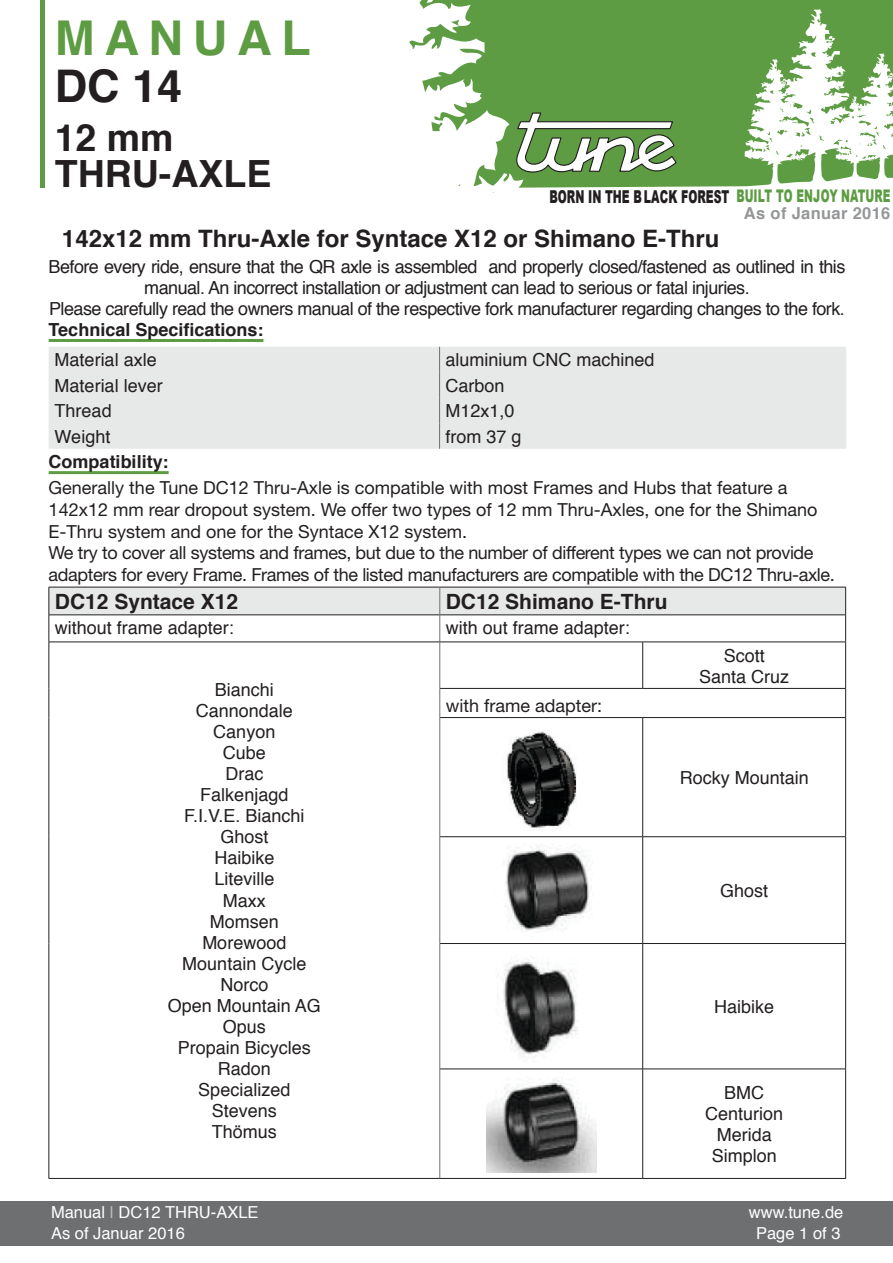
<style>
.page{position:relative;width:893px;height:1263px;background:#fff}
.page>*{position:absolute;margin:0;border:0;box-sizing:border-box;transform-origin:0 0}
.t1{font:700 48px "Helvetica";letter-spacing:.2em;color:#5d9c43}
.t2{font:700 45px "Helvetica";color:#231f20}
.t3{font:700 37.5px/36px "Helvetica";color:#231f20}
.t4{font:700 24px "Helvetica";color:#231f20}
.t5{font:700 21px "Helvetica";color:#231f20}
.t6{font:18px/21.6px "Helvetica Neue";color:#231f20}
.t7{font:18px/21px "Helvetica";color:#231f20;text-align:center}
.t8{font:18px/21px "Helvetica";letter-spacing:-.03em;color:#231f20;text-align:center}
.t9{font:700 18px "Helvetica";color:#231f20}
.t10{font:900 17.7px "Arial";color:#231f20;scale:.61 1}
.t11{font:16.5px "Helvetica";color:#fff}
.t12{font:700 16.5px "Helvetica";letter-spacing:.02em;color:#949698}
.s1{font-size:17.4px;color:#5d9c43}
.s2{color:#bcbec0}
</style>
<div class="page">
<div style="left:0;top:1201px;width:893px;height:44px;background:#6d6f71"></div>
<hr style="left:49px;top:339px;width:214px;height:3px;background:#5d9c43">
<hr style="left:49px;top:471px;width:120px;height:3px;background:#5d9c43">
<div style="left:49px;top:347px;width:797px;height:102px;background:#e7e8e8"></div>
<svg style="left:439px;top:347px;width:1px;height:102px"></svg>
<hr style="left:845px;top:642px;width:1px;height:46px;background:#231f20">
<svg style="left:845px;top:689px;width:1px;height:28px"></svg>
<hr style="left:845px;top:718px;width:1px;height:118px;background:#231f20">
<hr style="left:845px;top:837px;width:1px;height:106px;background:#231f20">
<hr style="left:845px;top:944px;width:1px;height:125px;background:#231f20">
<hr style="left:845px;top:1069px;width:1px;height:109px;background:#231f20">
<hr style="left:440px;top:1178px;width:203px;height:1px;background:#231f20">
<hr style="left:643px;top:1178px;width:203px;height:1px;background:#231f20">
<hr style="left:642px;top:642px;width:1px;height:46px;background:#231f20">
<hr style="left:440px;top:688px;width:203px;height:1px;background:#231f20">
<hr style="left:643px;top:688px;width:203px;height:1px;background:#231f20">
<hr style="left:440px;top:717px;width:203px;height:1px;background:#231f20">
<hr style="left:643px;top:717px;width:203px;height:1px;background:#231f20">
<hr style="left:642px;top:718px;width:1px;height:118px;background:#231f20">
<hr style="left:440px;top:836px;width:203px;height:1px;background:#231f20">
<hr style="left:643px;top:836px;width:203px;height:1px;background:#231f20">
<hr style="left:642px;top:837px;width:1px;height:106px;background:#231f20">
<hr style="left:440px;top:943px;width:203px;height:1px;background:#231f20">
<hr style="left:643px;top:943px;width:203px;height:1px;background:#231f20">
<hr style="left:642px;top:944px;width:1px;height:125px;background:#231f20">
<hr style="left:440px;top:1069px;width:203px;height:1px;background:#231f20">
<hr style="left:643px;top:1069px;width:203px;height:1px;background:#231f20">
<hr style="left:642px;top:1069px;width:1px;height:109px;background:#231f20">
<hr style="left:440px;top:642px;width:203px;height:1px;background:#231f20">
<hr style="left:643px;top:642px;width:203px;height:1px;background:#231f20">
<svg style="left:49px;top:587px;width:797px;height:55px"></svg>
<hr style="left:49px;top:642px;width:391px;height:1px;background:#231f20">
<hr style="left:49px;top:642px;width:1px;height:46px;background:#231f20">
<svg style="left:49px;top:688px;width:1px;height:29px"></svg>
<hr style="left:49px;top:717px;width:1px;height:120px;background:#231f20">
<hr style="left:49px;top:837px;width:1px;height:106px;background:#231f20">
<hr style="left:49px;top:943px;width:1px;height:126px;background:#231f20">
<hr style="left:49px;top:1069px;width:1px;height:109px;background:#231f20">
<hr style="left:440px;top:642px;width:1px;height:46px;background:#6d6f71">
<svg style="left:440px;top:688px;width:1px;height:29px"></svg>
<hr style="left:440px;top:717px;width:1px;height:120px;background:#6d6f71">
<hr style="left:440px;top:837px;width:1px;height:106px;background:#6d6f71">
<hr style="left:440px;top:943px;width:1px;height:126px;background:#6d6f71">
<hr style="left:440px;top:1069px;width:1px;height:109px;background:#6d6f71">
<hr style="left:49px;top:1178px;width:391px;height:1px;background:#231f20">
<img style="left:505px;top:730px;width:72px;height:101px">
<img style="left:505px;top:846px;width:85px;height:85px">
<img style="left:496px;top:961px;width:81px;height:96px">
<img style="left:486px;top:1079px;width:110px;height:93px">
<svg style="left:409px;top:0;width:114px;height:193px"></svg>
<svg style="left:500px;top:8px;width:393px;height:185px"></svg>
<hr style="left:41px;top:0;width:4px;height:188px;background:#5d9c43">
<h1 class="t1" style="left:55px;top:-1px;width:257px">MANUAL</h1>
<h2 class="t2" style="left:55px;top:50px;width:129px">DC 14</h2>
<h3 class="t3" style="left:55px;top:120px;width:218px">12 mm<br>THRU-AXLE</h3>
<p class="t10" style="left:549px;top:184px;width:561px">BORN IN THE B LACK FOREST <span class="s1">BUILT TO ENJOY NATURE</span></p>
<p class="t12" style="left:744px;top:200px;width:148px">As of Januar 2016</p>
<h3 class="t4" style="left:62px;top:220px;width:659px">142x12 mm Thru-Axle for Syntace X12 or Shimano E-Thru</h3>
<p class="t8" style="left:49px;top:256px;width:798px">Before every ride, ensure that the QR axle is assembled and properly closed/fastened as outlined in this manual. An incorrect installation or adjustment can lead to serious or fatal injuries.<br>Please carefully read the owners manual of the respective fork manufacturer regarding changes to the fork.</p>
<p class="t9" style="left:49px;top:315px;width:216px">Technical Specifications:</p>
<p class="t7" style="left:55px;top:350px;width:104px">Material axle</p>
<p class="t7" style="left:446px;top:350px;width:211px">aluminium CNC machined</p>
<p class="t7" style="left:55px;top:375px;width:110px">Material lever</p>
<p class="t7" style="left:446px;top:375px;width:61px">Carbon</p>
<p class="t7" style="left:55px;top:401px;width:59px">Thread</p>
<p class="t7" style="left:446px;top:401px;width:71px">M12x1,0</p>
<p class="t7" style="left:55px;top:426px;width:57px">Weight</p>
<p class="t7" style="left:446px;top:426px;width:78px">from 37 g</p>
<p class="t9" style="left:49px;top:447px;width:121px">Compatibility:</p>
<p class="t6" style="left:49px;top:478px;width:788px">Generally the Tune DC12 Thru-Axle is compatible with most Frames and Hubs that feature a 142x12 mm rear dropout system. We offer two types of 12 mm Thru-Axles, one for the Shimano E-Thru system and one for the Syntace X12 system.<br>We try to cover all systems and frames, but due to the number of different types we can not provide adapters for every Frame. Frames of the listed manufacturers are compatible with the DC12 Thru-axle.</p>
<p class="t5" style="left:55px;top:584px;width:185px">DC12 Syntace X12</p>
<p class="t5" style="left:446px;top:584px;width:223px">DC12 Shimano E-Thru</p>
<p class="t7" style="left:55px;top:618px;width:181px">without frame adapter:</p>
<p class="t7" style="left:446px;top:618px;width:186px">with out frame adapter:</p>
<p class="t7" style="left:168px;top:680px;width:155px">Bianchi<br>Cannondale<br>Canyon<br>Cube<br>Drac<br>Falkenjagd<br>F.I.V.E. Bianchi<br>Ghost<br>Haibike<br>Liteville<br>Maxx<br>Momsen<br>Morewood<br>Mountain Cycle<br>Norco<br>Open Mountain AG<br>Opus<br>Propain Bicycles<br>Radon<br>Specialized<br>Stevens<br>Thömus</p>
<p class="t6" style="left:446px;top:695px;width:158px">with frame adapter:</p>
<p class="t7" style="left:699px;top:645px;width:92px">Scott<br>Santa Cruz</p>
<p class="t7" style="left:680px;top:768px;width:131px">Rocky Mountain</p>
<p class="t7" style="left:720px;top:880px;width:50px">Ghost</p>
<p class="t7" style="left:714px;top:997px;width:62px">Haibike</p>
<p class="t7" style="left:705px;top:1083px;width:80px">BMC<br>Centurion<br>Merida<br>Simplon</p>
<p class="t11" style="left:51px;top:1200px;width:209px">Manual <span class="s2">|</span> DC12 THRU-AXLE</p>
<p class="t11" style="left:749px;top:1200px;width:96px">www.tune.de</p>
<p class="t11" style="left:51px;top:1221px;width:135px">As of Januar 2016</p>
<p class="t11" style="left:756px;top:1221px;width:86px">Page 1 of 3</p>
</div>
